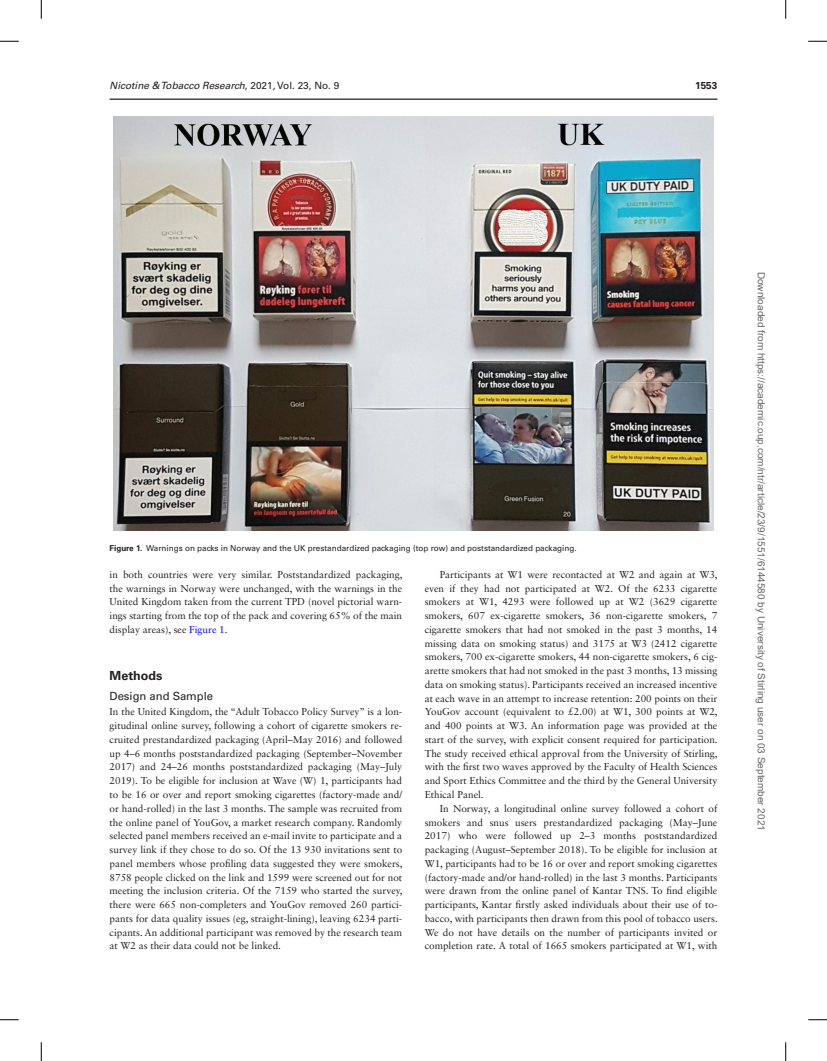
<style>
.page{position:relative;width:827px;height:1061px;background:#fff}
.page>*{position:absolute;margin:0;border:0;box-sizing:border-box;transform-origin:0 0}
.t1{font:700 12.5px "Univers LT Std";color:#231f20}
.t2{font:11.25px "Univers LT Std";color:#231f20}
.t3{font:10px/13.8px "Sabon LT Std";color:#231f20;text-align:justify}
.t4{font:10px "Arial";color:#666}
.t5{font:italic 10px "Univers LT Std";color:#231f20}
.t6{font:700 10px "Univers LT Std";color:#231f20}
.t7{font:8.12px "Univers LT Std";color:#231f20}
.s1{font-style:normal}
.s2{font-weight:700}
.s3{color:#00f}
</style>
<div class="page">
<hr style="left:110px;top:98px;width:607px;height:2px;background:#231f20">
<img style="left:113px;top:116px;width:600px;height:414px">
<svg style="left:0;top:40px;width:19px;height:2px"></svg>
<svg style="left:808px;top:40px;width:19px;height:2px"></svg>
<svg style="left:0;top:1019px;width:19px;height:1px"></svg>
<svg style="left:808px;top:1019px;width:19px;height:1px"></svg>
<svg style="left:40px;top:0;width:2px;height:19px"></svg>
<svg style="left:40px;top:1042px;width:2px;height:18px"></svg>
<svg style="left:785px;top:0;width:1px;height:19px"></svg>
<svg style="left:785px;top:1042px;width:1px;height:18px"></svg>
<p class="t5" style="left:110px;top:79px;width:231px">Nicotine &amp; Tobacco Research<span class="s1">, 2021, Vol. 23, No. 9</span></p>
<p class="t6" style="left:695px;top:79px;width:24px">1553</p>
<p class="t7" style="left:110px;top:543px;width:468px"><span class="s2">Figure 1.</span> Warnings on packs in Norway and the UK prestandardized packaging (top row) and poststandardized packaging.</p>
<p class="t3" style="left:110px;top:567px;width:294px">in both countries were very similar. Poststandardized packaging, the warnings in Norway were unchanged, with the warnings in the United Kingdom taken from the current TPD (novel pictorial warn&shy;ings starting from the top of the pack and covering 65% of the main display areas), see <span class="s3">Figure 1</span>.</p>
<p class="t1" style="left:110px;top:668px;width:54px">Methods</p>
<p class="t2" style="left:110px;top:689px;width:105px">Design and Sample</p>
<p class="t3" style="left:110px;top:705px;width:294px">In the United Kingdom, the “Adult Tobacco Policy Survey” is a lon&shy;gitudinal online survey, following a cohort of cigarette smokers re&shy;cruited prestandardized packaging (April–May 2016) and followed up 4–6 months poststandardized packaging (September–November 2017) and 24–26 months poststandardized packaging (May–July 2019). To be eligible for inclusion at Wave (W) 1, participants had to be 16 or over and report smoking cigarettes (factory-made and/ or hand-rolled) in the last 3 months. The sample was recruited from the online panel of YouGov, a market research company. Randomly selected panel members received an e-mail invite to participate and a survey link if they chose to do so. Of the 13 930 invitations sent to panel members whose profiling data suggested they were smokers, 8758 people clicked on the link and 1599 were screened out for not meeting the inclusion criteria. Of the 7159 who started the survey, there were 665 non-completers and YouGov removed 260 partici&shy;pants for data quality issues (eg, straight-lining), leaving 6234 parti&shy;cipants. An additional participant was removed by the research team at W2 as their data could not be linked.</p>
<p class="t3" style="left:425px;top:567px;width:294px;text-indent:15px">Participants at W1 were recontacted at W2 and again at W3, even if they had not participated at W2. Of the 6233 cigarette smokers at W1, 4293 were followed up at W2 (3629 cigarette smokers, 607 ex-cigarette smokers, 36 non-cigarette smokers, 7 cigarette smokers that had not smoked in the past 3 months, 14 missing data on smoking status) and 3175 at W3 (2412 cigarette smokers, 700 ex-cigarette smokers, 44 non-cigarette smokers, 6 cig&shy;arette smokers that had not smoked in the past 3 months, 13 missing data on smoking status). Participants received an increased incentive at each wave in an attempt to increase retention: 200 points on their YouGov account (equivalent to £2.00) at W1, 300 points at W2, and 400 points at W3. An information page was provided at the start of the survey, with explicit consent required for participation.<br>The study received ethical approval from the University of Stirling, with the first two waves approved by the Faculty of Health Sciences and Sport Ethics Committee and the third by the General University Ethical Panel.</p>
<p class="t3" style="left:425px;top:801px;width:294px;text-indent:15px">In Norway, a longitudinal online survey followed a cohort of smokers and snus users prestandardized packaging (May–June 2017) who were followed up 2–3 months poststandardized packaging (August–September 2018). To be eligible for inclusion at W1, participants had to be 16 or over and report smoking cigarettes (factory-made and/or hand-rolled) in the last 3 months. Participants were drawn from the online panel of Kantar TNS. To find eligible participants, Kantar firstly asked individuals about their use of to&shy;bacco, with participants then drawn from this pool of tobacco users.<br>We do not have details on the number of participants invited or completion rate. A total of 1665 smokers participated at W1, with</p>
<p class="t4" style="left:765px;top:271px;width:560px;rotate:90deg">Downloaded from https://academic.oup.com/ntr/article/23/9/1551/6144580 by University of Stirling user on 03 September 2021</p>
</div>
